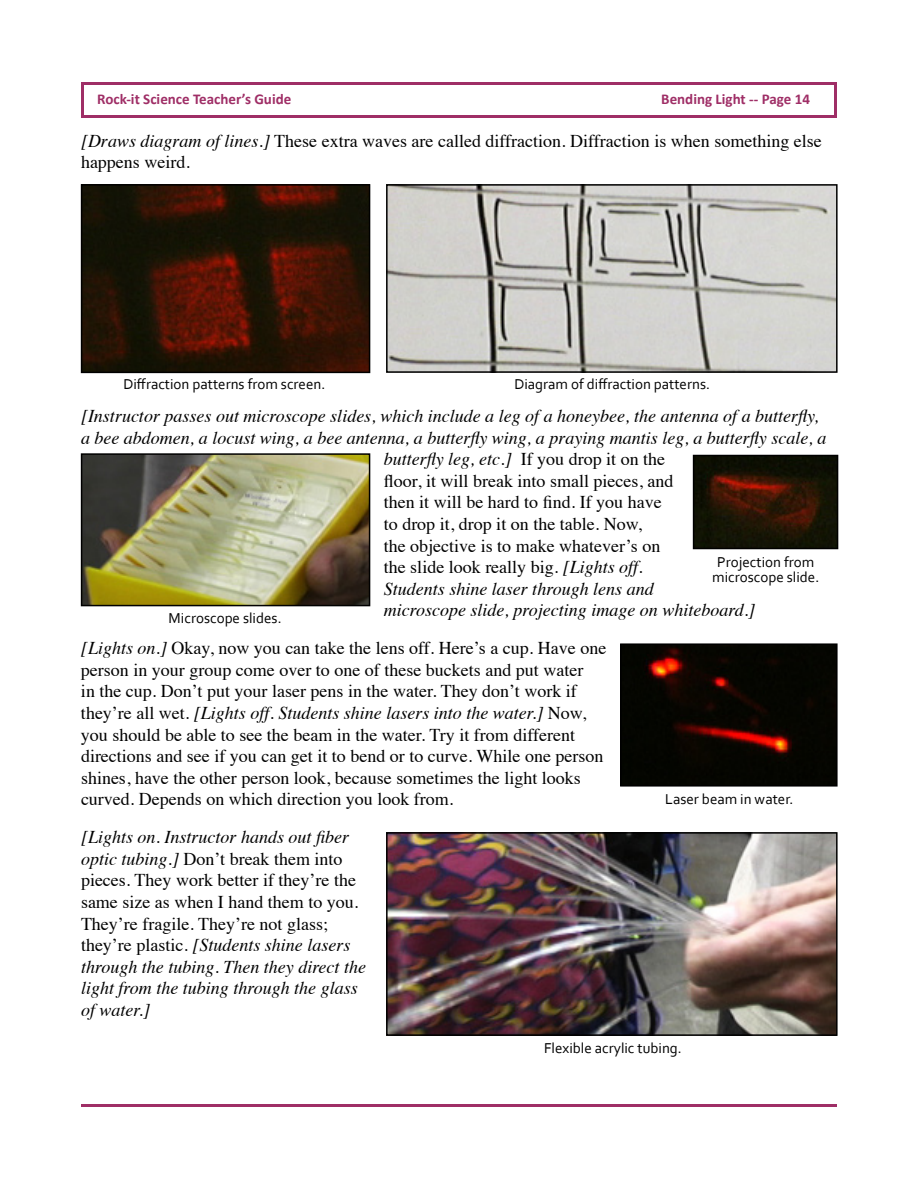
<style>
.page{position:relative;width:918px;height:1188px;background:#fff}
.page>*{position:absolute;margin:0;border:0;box-sizing:border-box;transform-origin:0 0}
.t1{font:18px/21.6px "Times";color:#000}
.t2{font:italic 18px/21.6px "Times";color:#000}
.t3{font:15px/15px "Corbel";color:#000;text-align:center}
.t4{font:700 15px "Calibri";color:#9f2e66}
.s1{font-style:italic}
.s2{font-style:normal}
</style>
<div class="page">
<div style="left:81px;top:82px;width:756px;height:36px;border:3px solid #9f2e66"></div>
<hr style="left:81px;top:1104px;width:756px;height:3px;background:#9f2e66">
<img style="left:389px;top:187px;width:446px;height:183px">
<div style="left:386px;top:184px;width:452px;height:189px;border:2px solid #000"></div>
<img style="left:84px;top:187px;width:283px;height:183px">
<div style="left:81px;top:184px;width:289px;height:189px;border:2px solid #000"></div>
<img style="left:84px;top:456px;width:283px;height:147px">
<div style="left:81px;top:453px;width:289px;height:153px;border:2px solid #000"></div>
<img style="left:696px;top:458px;width:139px;height:88px">
<div style="left:693px;top:455px;width:145px;height:94px;border:2px solid #000"></div>
<img style="left:623px;top:646px;width:212px;height:138px">
<div style="left:620px;top:643px;width:218px;height:144px;border:2px solid #000"></div>
<img style="left:389px;top:835px;width:446px;height:198px">
<div style="left:386px;top:832px;width:452px;height:204px;border:2px solid #000"></div>
<p class="t4" style="left:97px;top:90px;width:196px">Rock-it Science Teacher’s Guide</p>
<p class="t4" style="left:661px;top:90px;width:150px">Bending Light -- Page 14</p>
<p class="t1" style="left:81px;top:128px;width:742px"><span class="s1">[Draws diagram of lines.]</span> These extra waves are called diffraction. Diffraction is when something else happens weird.</p>
<p class="t3" style="left:123px;top:376px;width:204px">Diffraction patterns from screen.</p>
<p class="t3" style="left:514px;top:376px;width:197px">Diagram of diffraction patterns.</p>
<p class="t2" style="left:81px;top:404px;width:739px">[Instructor passes out microscope slides, which include a leg of a honeybee, the antenna of a butterfly,</p>
<p class="t2" style="left:81px;top:426px;width:747px">a bee abdomen, a locust wing, a bee antenna, a butterfly wing, a praying mantis leg, a butterfly scale, a</p>
<p class="t2" style="left:384px;top:447px;width:283px">butterfly leg, etc.] <span class="s2">If you drop it on the</span></p>
<p class="t1" style="left:384px;top:468px;width:291px">floor, it will break into small pieces, and</p>
<p class="t1" style="left:384px;top:490px;width:279px">then it will be hard to find. If you have</p>
<p class="t1" style="left:384px;top:512px;width:260px">to drop it, drop it on the table. Now,</p>
<p class="t1" style="left:384px;top:533px;width:278px">the objective is to make whatever’s on</p>
<p class="t1" style="left:384px;top:555px;width:260px">the slide look really big. <span class="s1">[Lights off.</span></p>
<p class="t2" style="left:384px;top:577px;width:271px">Students shine laser through lens and</p>
<p class="t2" style="left:384px;top:598px;width:373px">microscope slide, projecting image on whiteboard.]</p>
<p class="t1" style="left:81px;top:636px;width:527px"><span class="s1">[Lights on.]</span> Okay, now you can take the lens off. Here’s a cup. Have one person in your group come over to one of these buckets and put water<br>in the cup. Don’t put your laser pens in the water. They don’t work if they’re all wet. <span class="s1">[Lights off. Students shine lasers into the water.]</span> Now, you should be able to see the beam in the water. Try it from different directions and see if you can get it to bend or to curve. While one person shines, have the other person look, because sometimes the light looks curved. Depends on which direction you look from.</p>
<p class="t2" style="left:81px;top:825px;width:287px">[Lights on. Instructor hands out fiber optic tubing.] <span class="s2">Don’t break them into pieces. They work better if they’re the same size as when I hand them to you.<br>They’re fragile. They’re not glass; they’re plastic.</span> [Students shine lasers through the tubing. Then they direct the light from the tubing through the glass of water.]</p>
<p class="t3" style="left:712px;top:554px;width:109px">Projection from microscope slide.</p>
<p class="t3" style="left:169px;top:610px;width:115px">Microscope slides.</p>
<p class="t3" style="left:665px;top:791px;width:130px">Laser beam in water.</p>
<p class="t3" style="left:544px;top:1041px;width:139px">Flexible acrylic tubing.</p>
</div>
